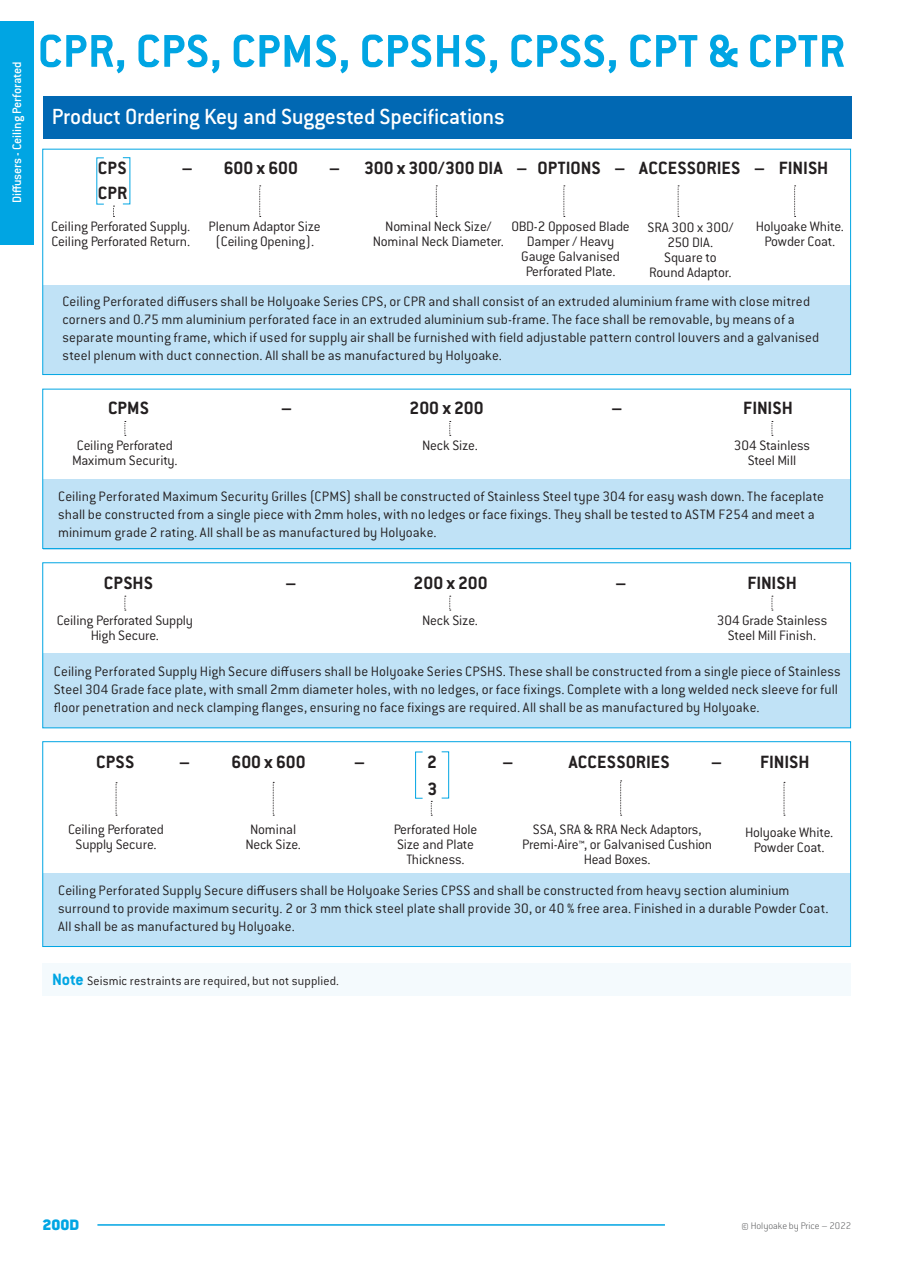
<style>
.page{position:relative;width:915px;height:1263px;background:#fff}
.page>*{position:absolute;margin:0;border:0;box-sizing:border-box;transform-origin:0 0}
.t1{font:700 50.4px "Conduit ITC";letter-spacing:.015em;color:#00a5e3}
.t2{font:24px "Conduit ITC Medium";letter-spacing:-.015em;color:#fff}
.t3{font:700 19.5px "Conduit ITC";color:#231f20}
.t4{font:16.5px "Conduit ITC Black";color:#00a5e3}
.t5{font:15px/15px "Conduit ITC Light";color:#231f20;text-align:center}
.t6{font:13.5px "Conduit ITC Light";letter-spacing:.01em;color:#231f20}
.t7{font:13.5px "Conduit ITC Medium";letter-spacing:-.015em;color:#fff}
.t8{font:300 10.5px "Conduit ITC Extra";color:#57585a}
.s1{font-family:"Conduit ITC";font-weight:700;font-size:18px;color:#00a5e3}
</style>
<div class="page">
<div style="left:0;top:21px;width:33px;height:223px;background:#00a5e3"></div>
<hr style="left:97px;top:1224px;width:567px;height:2px;background:#00a5e3">
<div style="left:43px;top:963px;width:807px;height:33px;background:#f4fafd"></div>
<div style="left:43px;top:285px;width:807px;height:90px;background:#c0e2f6"></div>
<div style="left:42px;top:149px;width:808px;height:226px;border:1px solid #00a5e3"></div>
<svg style="left:259px;top:185px;width:2px;height:32px"></svg>
<svg style="left:436px;top:185px;width:1px;height:32px"></svg>
<svg style="left:563px;top:185px;width:1px;height:32px"></svg>
<svg style="left:677px;top:185px;width:2px;height:32px"></svg>
<svg style="left:794px;top:185px;width:1px;height:32px"></svg>
<div style="left:43px;top:873px;width:807px;height:74px;background:#c0e2f6"></div>
<div style="left:42px;top:741px;width:808px;height:206px;border:1px solid #00a5e3"></div>
<svg style="left:116px;top:782px;width:1px;height:34px"></svg>
<svg style="left:273px;top:782px;width:1px;height:34px"></svg>
<div style="left:415px;top:752px;width:8px;height:47px;border:1px solid #00a5e3"></div>
<div style="left:441px;top:751px;width:8px;height:47px;border:1px solid #00a5e3"></div>
<svg style="left:431px;top:801px;width:1px;height:15px"></svg>
<svg style="left:620px;top:780px;width:1px;height:36px"></svg>
<svg style="left:783px;top:782px;width:1px;height:34px"></svg>
<div style="left:43px;top:96px;width:808px;height:43px;background:#0168b3"></div>
<div style="left:43px;top:654px;width:807px;height:74px;background:#c0e2f6"></div>
<svg style="left:449px;top:596px;width:1px;height:15px"></svg>
<svg style="left:124px;top:596px;width:2px;height:15px"></svg>
<svg style="left:771px;top:596px;width:1px;height:15px"></svg>
<div style="left:43px;top:479px;width:807px;height:70px;background:#c0e2f6"></div>
<svg style="left:449px;top:421px;width:1px;height:15px"></svg>
<svg style="left:124px;top:421px;width:2px;height:15px"></svg>
<svg style="left:771px;top:421px;width:1px;height:15px"></svg>
<div style="left:42px;top:389px;width:808px;height:160px;border:1px solid #00a5e3"></div>
<p class="t7" style="left:9px;top:203px;width:143px;rotate:-90deg">Diffusers - Ceiling Perforated</p>
<h1 class="t1" style="left:38px;top:21px;width:808px">CPR, CPS, CPMS, CPSHS, CPSS, CPT &amp; CPTR</h1>
<h2 class="t2" style="left:52px;top:102px;width:454px">Product Ordering Key and Suggested Specifications</h2>
<h3 class="t3" style="left:98px;top:156px;width:30px">CPS</h3>
<h3 class="t3" style="left:182px;top:156px;width:118px">– 600 x 600</h3>
<h3 class="t3" style="left:329px;top:156px;width:500px">– 300 x 300/300 DIA – OPTIONS – ACCESSORIES – FINISH</h3>
<h3 class="t3" style="left:98px;top:181px;width:31px">CPR</h3>
<p class="t5" style="left:51px;top:219px;width:140px;text-align:left">Ceiling Perforated Supply.<br>Ceiling Perforated Return.</p>
<p class="t5" style="left:755px;top:219px;width:89px">Holyoake White.<br>Powder Coat.</p>
<p class="t5" style="left:208px;top:219px;width:114px">Plenum Adaptor Size (Ceiling Opening).</p>
<p class="t5" style="left:373px;top:219px;width:132px">Nominal Neck Size/<br>Nominal Neck Diameter.</p>
<p class="t5" style="left:511px;top:219px;width:120px">OBD-2 Opposed Blade<br>Damper / Heavy<br>Gauge Galvanised<br>Perforated Plate.</p>
<p class="t5" style="left:647px;top:220px;width:87px">SRA 300 x 300/<br>250 DIA.<br>Square to<br>Round Adaptor.</p>
<p class="t5" style="left:62px;top:291px;width:758px;line-height:18px;text-align:left">Ceiling Perforated diffusers shall be Holyoake Series CPS, or CPR and shall consist of an extruded aluminium frame with close mitred corners and 0.75 mm aluminium perforated face in an extruded aluminium sub-frame. The face shall be removable, by means of a separate mounting frame, which if used for supply air shall be furnished with field adjustable pattern control louvers and a galvanised steel plenum with duct connection. All shall be as manufactured by Holyoake.</p>
<h3 class="t3" style="left:108px;top:396px;width:42px">CPMS</h3>
<h3 class="t3" style="left:281px;top:396px;width:12px">–</h3>
<h3 class="t3" style="left:409px;top:396px;width:76px">200 x 200</h3>
<h3 class="t3" style="left:611px;top:396px;width:12px">–</h3>
<h3 class="t3" style="left:743px;top:396px;width:51px">FINISH</h3>
<p class="t5" style="left:72px;top:438px;width:107px">Ceiling Perforated<br>Maximum Security.</p>
<p class="t5" style="left:58px;top:487px;width:767px;line-height:18px;text-align:left">Ceiling Perforated Maximum Security Grilles (CPMS) shall be constructed of Stainless Steel type 304 for easy wash down. The faceplate shall be constructed from a single piece with 2mm holes, with no ledges or face fixings. They shall be tested to ASTM F254 and meet a minimum grade 2 rating. All shall be as manufactured by Holyoake.</p>
<p class="t5" style="left:422px;top:438px;width:57px">Neck Size.</p>
<p class="t5" style="left:733px;top:438px;width:78px">304 Stainless<br>Steel Mill</p>
<h3 class="t3" style="left:104px;top:571px;width:51px">CPSHS</h3>
<h3 class="t3" style="left:285px;top:571px;width:12px">–</h3>
<h3 class="t3" style="left:413px;top:571px;width:76px">200 x 200</h3>
<h3 class="t3" style="left:615px;top:571px;width:12px">–</h3>
<h3 class="t3" style="left:747px;top:571px;width:51px">FINISH</h3>
<p class="t5" style="left:57px;top:612px;width:138px">Ceiling Perforated Supply<br>High Secure.</p>
<p class="t5" style="left:54px;top:662px;width:788px;line-height:18px;text-align:left">Ceiling Perforated Supply High Secure diffusers shall be Holyoake Series CPSHS. These shall be constructed from a single piece of Stainless<br>Steel 304 Grade face plate, with small 2mm diameter holes, with no ledges, or face fixings. Complete with a long welded neck sleeve for full floor penetration and neck clamping flanges, ensuring no face fixings are required. All shall be as manufactured by Holyoake.</p>
<p class="t5" style="left:422px;top:612px;width:57px">Neck Size.</p>
<p class="t5" style="left:716px;top:612px;width:112px">304 Grade Stainless<br>Steel Mill Finish.</p>
<h3 class="t3" style="left:96px;top:750px;width:40px">CPSS</h3>
<h3 class="t3" style="left:179px;top:750px;width:128px">– 600 x 600</h3>
<h3 class="t3" style="left:354px;top:750px;width:12px">–</h3>
<h3 class="t3" style="left:427px;top:750px;width:11px">2</h3>
<h3 class="t3" style="left:502px;top:750px;width:12px">–</h3>
<h3 class="t3" style="left:568px;top:750px;width:103px">ACCESSORIES</h3>
<h3 class="t3" style="left:711px;top:750px;width:100px">– FINISH</h3>
<h3 class="t3" style="left:427px;top:777px;width:11px">3</h3>
<p class="t5" style="left:393px;top:822px;width:85px">Perforated Hole<br>Size and Plate<br>Thickness.</p>
<p class="t5" style="left:522px;top:822px;width:192px">SSA, SRA &amp; RRA Neck Adaptors,<br>Premi-Aire™, or Galvanised Cushion<br>Head Boxes.</p>
<p class="t5" style="left:58px;top:880px;width:771px;line-height:18px;text-align:left">Ceiling Perforated Supply Secure diffusers shall be Holyoake Series CPSS and shall be constructed from heavy section aluminium surround to provide maximum security. 2 or 3 mm thick steel plate shall provide 30, or 40 % free area. Finished in a durable Powder Coat.<br>All shall be as manufactured by Holyoake.</p>
<p class="t5" style="left:68px;top:822px;width:97px">Ceiling Perforated<br>Supply Secure.</p>
<p class="t5" style="left:245px;top:822px;width:57px">Nominal<br>Neck Size.</p>
<p class="t5" style="left:745px;top:824px;width:89px">Holyoake White.<br>Powder Coat.</p>
<p class="t6" style="left:52px;top:973px;width:288px"><span class="s1">Note</span> Seismic restraints are required, but not supplied.</p>
<p class="t4" style="left:43px;top:1214px;width:38px">200D</p>
<p class="t8" style="left:741px;top:1219px;width:111px">© Holyoake by Price – 2022</p>
</div>
